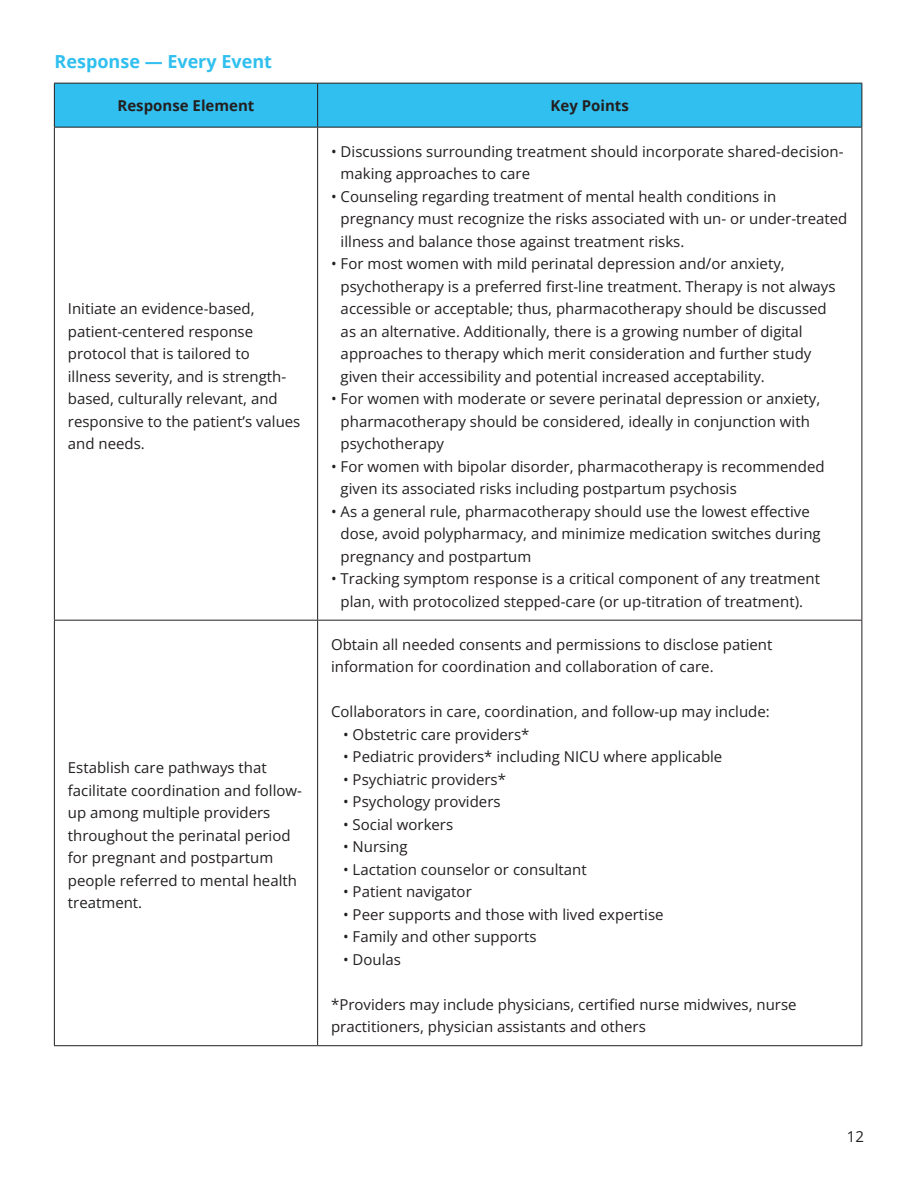
<style>
.page{position:relative;width:918px;height:1188px;background:#fff}
.page>*{position:absolute;margin:0;border:0;box-sizing:border-box;transform-origin:0 0}
.t1{font:700 18px "Open Sans";color:#30bfef}
.t2{font:15px/22.5px "Open Sans";color:#231f20}
.t3{font:700 15px "Open Sans";color:#231f20}
</style>
<div class="page">
<div style="left:55px;top:84px;width:807px;height:43px;background:#30bfef"></div>
<hr style="left:54px;top:83px;width:264px;height:1px;background:#231f20">
<hr style="left:54px;top:84px;width:1px;height:43px;background:#231f20">
<hr style="left:318px;top:83px;width:544px;height:1px;background:#231f20">
<hr style="left:317px;top:84px;width:1px;height:43px;background:#231f20">
<hr style="left:862px;top:84px;width:1px;height:43px;background:#231f20">
<hr style="left:54px;top:127px;width:264px;height:1px;background:#231f20">
<hr style="left:54px;top:128px;width:1px;height:492px;background:#231f20">
<hr style="left:318px;top:127px;width:544px;height:1px;background:#231f20">
<hr style="left:317px;top:128px;width:1px;height:492px;background:#231f20">
<hr style="left:862px;top:128px;width:1px;height:492px;background:#231f20">
<hr style="left:54px;top:620px;width:264px;height:1px;background:#231f20">
<hr style="left:54px;top:621px;width:1px;height:424px;background:#231f20">
<hr style="left:318px;top:620px;width:544px;height:1px;background:#231f20">
<hr style="left:317px;top:621px;width:1px;height:424px;background:#231f20">
<hr style="left:862px;top:621px;width:1px;height:424px;background:#231f20">
<hr style="left:54px;top:1045px;width:264px;height:1px;background:#231f20">
<hr style="left:318px;top:1045px;width:544px;height:1px;background:#231f20">
<p class="t1" style="left:55px;top:49px;width:219px">Response — Every Event</p>
<p class="t3" style="left:118px;top:95px;width:138px">Response Element</p>
<p class="t3" style="left:551px;top:95px;width:80px">Key Points</p>
<p class="t2" style="left:68px;top:297px;width:234px">Initiate an evidence-based, patient-centered response protocol that is tailored to<br>illness severity, and is strength&shy;based, culturally relevant, and responsive to the patient’s values and needs.</p>
<p class="t2" style="left:68px;top:756px;width:236px">Establish care pathways that facilitate coordination and follow&shy;up among multiple providers throughout the perinatal period for pregnant and postpartum people referred to mental health treatment.</p>
<p class="t2" style="left:341px;top:140px;width:505px;text-indent:-10px">• Discussions surrounding treatment should incorporate shared-decision&shy;making approaches to care</p>
<p class="t2" style="left:341px;top:185px;width:508px;text-indent:-10px">• Counseling regarding treatment of mental health conditions in pregnancy must recognize the risks associated with un- or under-treated illness and balance those against treatment risks.</p>
<p class="t2" style="left:341px;top:252px;width:497px;text-indent:-10px">• For most women with mild perinatal depression and/or anxiety, psychotherapy is a preferred first-line treatment. Therapy is not always accessible or acceptable; thus, pharmacotherapy should be discussed as an alternative. Additionally, there is a growing number of digital approaches to therapy which merit consideration and further study given their accessibility and potential increased acceptability.</p>
<p class="t2" style="left:341px;top:387px;width:481px;text-indent:-10px">• For women with moderate or severe perinatal depression or anxiety, pharmacotherapy should be considered, ideally in conjunction with psychotherapy</p>
<p class="t2" style="left:341px;top:455px;width:485px;text-indent:-10px">• For women with bipolar disorder, pharmacotherapy is recommended given its associated risks including postpartum psychosis</p>
<p class="t2" style="left:341px;top:500px;width:482px;text-indent:-10px">• As a general rule, pharmacotherapy should use the lowest effective dose, avoid polypharmacy, and minimize medication switches during pregnancy and postpartum</p>
<p class="t2" style="left:331px;top:567px;width:491px;text-align:center">• Tracking symptom response is a critical component of any treatment plan, with protocolized stepped-care (or up-titration of treatment).</p>
<p class="t2" style="left:331px;top:633px;width:443px">Obtain all needed consents and permissions to disclose patient information for coordination and collaboration of care.</p>
<p class="t2" style="left:331px;top:700px;width:440px">Collaborators in care, coordination, and follow-up may include:</p>
<p class="t2" style="left:343px;top:723px;width:188px">• Obstetric care providers*</p>
<p class="t2" style="left:343px;top:745px;width:381px">• Pediatric providers* including NICU where applicable</p>
<p class="t2" style="left:343px;top:768px;width:164px">• Psychiatric providers*</p>
<p class="t2" style="left:343px;top:790px;width:159px">• Psychology providers</p>
<p class="t2" style="left:343px;top:813px;width:112px">• Social workers</p>
<p class="t2" style="left:343px;top:835px;width:66px">• Nursing</p>
<p class="t2" style="left:343px;top:858px;width:245px">• Lactation counselor or consultant</p>
<p class="t2" style="left:343px;top:880px;width:130px">• Patient navigator</p>
<p class="t2" style="left:343px;top:903px;width:322px">• Peer supports and those with lived expertise</p>
<p class="t2" style="left:343px;top:925px;width:195px">• Family and other supports</p>
<p class="t2" style="left:343px;top:948px;width:59px">• Doulas</p>
<p class="t2" style="left:331px;top:993px;width:467px">*Providers may include physicians, certified nurse midwives, nurse practitioners, physician assistants and others</p>
<p class="t2" style="left:847px;top:1125px;width:19px">12</p>
</div>
